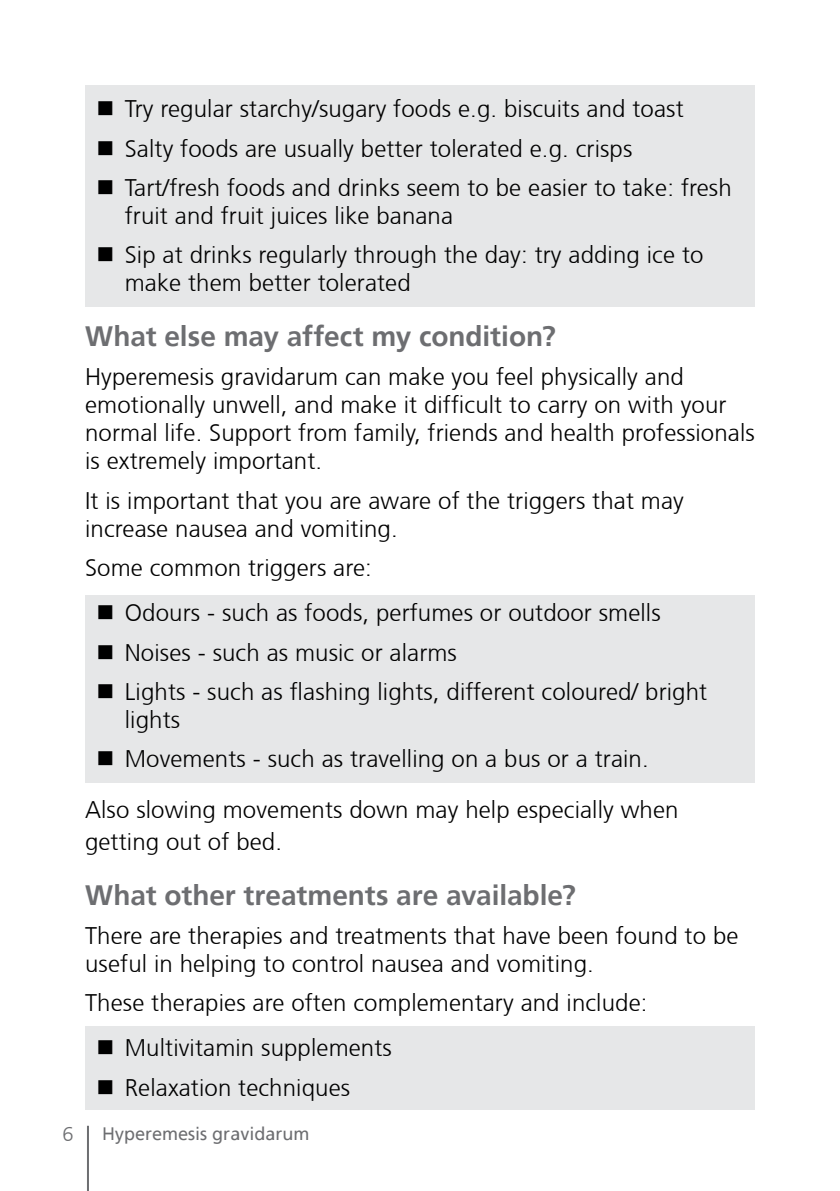
<style>
.page{position:relative;width:840px;height:1191px;background:#fff}
.page>*{position:absolute;margin:0;border:0;box-sizing:border-box;transform-origin:0 0}
.t1{font:700 28px "Frutiger";letter-spacing:-.005em;color:#6d6e71}
.t2{font:300 24px/28px "Frutiger CE";letter-spacing:.005em;color:#000}
.t3{font:300 20px "Frutiger CE";color:#6d6e71}
.t4{font:18px "Frutiger Linotype";color:#6d6e71}
</style>
<div class="page">
<div style="left:85px;top:1026px;width:669px;height:84px;background:#e6e7e8"></div>
<div style="left:85px;top:595px;width:669px;height:187px;background:#e6e7e8"></div>
<div style="left:85px;top:85px;width:669px;height:221px;background:#e6e7e8"></div>
<hr style="left:87px;top:1125px;width:2px;height:66px;background:#6d6e71">
<p class="t2" style="left:96px;top:95px;width:588px">■ Try regular starchy/sugary foods e.g. biscuits and toast</p>
<p class="t2" style="left:96px;top:134px;width:537px">■ Salty foods are usually better tolerated e.g. crisps</p>
<p class="t2" style="left:125px;top:173px;width:608px;text-indent:-28px">■ Tart/fresh foods and drinks seem to be easier to take: fresh fruit and fruit juices like banana</p>
<p class="t2" style="left:125px;top:241px;width:580px;text-indent:-28px">■ Sip at drinks regularly through the day: try adding ice to make them better tolerated</p>
<p class="t1" style="left:85px;top:320px;width:472px">What else may affect my condition?</p>
<p class="t2" style="left:85px;top:363px;width:670px">Hyperemesis gravidarum can make you feel physically and emotionally unwell, and make it difficult to carry on with your normal life. Support from family, friends and health professionals is extremely important.</p>
<p class="t2" style="left:85px;top:486px;width:600px">It is important that you are aware of the triggers that may increase nausea and vomiting.</p>
<p class="t2" style="left:85px;top:553px;width:288px">Some common triggers are:</p>
<p class="t2" style="left:96px;top:598px;width:565px">■ Odours - such as foods, perfumes or outdoor smells</p>
<p class="t2" style="left:96px;top:638px;width:362px">■ Noises - such as music or alarms</p>
<p class="t2" style="left:125px;top:677px;width:583px;text-indent:-28px">■ Lights - such as flashing lights, different coloured/ bright lights</p>
<p class="t2" style="left:85px;top:733px;width:594px;line-height:50.6px;text-indent:11px">■ Movements - such as travelling on a bus or a train.<br>Also slowing movements down may help especially when</p>
<p class="t2" style="left:85px;top:827px;width:198px">getting out of bed.</p>
<p class="t1" style="left:85px;top:878px;width:492px">What other treatments are available?</p>
<p class="t2" style="left:85px;top:921px;width:654px">There are therapies and treatments that have been found to be useful in helping to control nausea and vomiting.</p>
<p class="t2" style="left:85px;top:988px;width:563px">These therapies are often complementary and include:</p>
<p class="t2" style="left:96px;top:1033px;width:297px">■ Multivitamin supplements</p>
<p class="t2" style="left:96px;top:1073px;width:255px">■ Relaxation techniques</p>
<p class="t3" style="left:63px;top:1122px;width:13px">6</p>
<p class="t4" style="left:102px;top:1122px;width:209px">Hyperemesis gravidarum</p>
</div>
